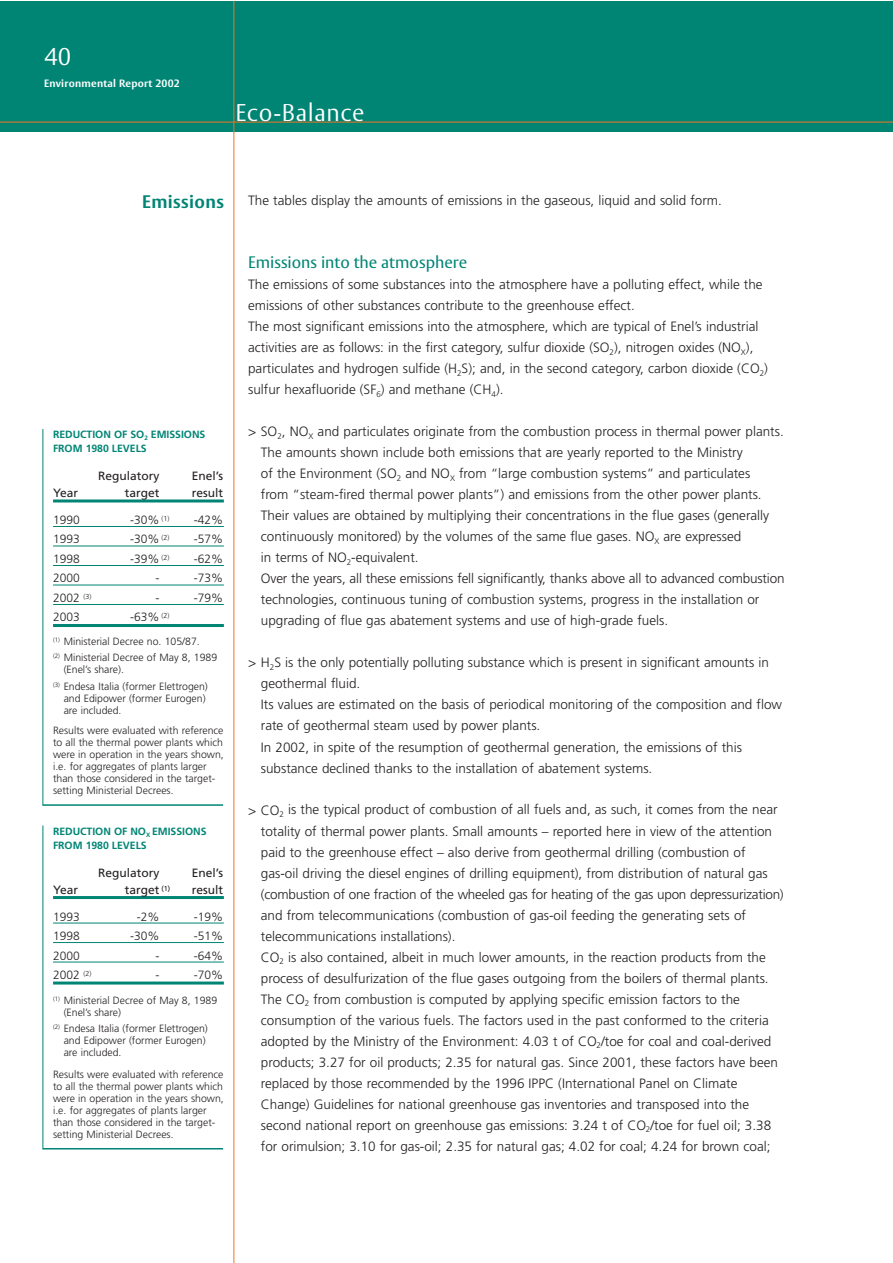
<style>
.page{position:relative;width:893px;height:1263px;background:#fff}
.page>*{position:absolute;margin:0;border:0;box-sizing:border-box;transform-origin:0 0}
.t1{font:300 24px "Vesta";letter-spacing:.02em;color:#fff}
.t2{font:700 18px "Vesta";letter-spacing:.025em;color:#008575}
.t3{font:16.5px "Vesta";color:#008575}
.t4{font:300 13.5px/21px "Frutiger";color:#231f20}
.t5{font:300 12px "Frutiger";color:#231f20}
.t6{font:12px "Frutiger";color:#231f20}
.t7{font:300 10.5px/12px "Frutiger";color:#231f20}
.t8{font:700 10.5px/13.8px "Frutiger";letter-spacing:-.005em;color:#008575}
.t9{font:700 10.5px "Vesta";letter-spacing:.025em;color:#fff}
</style>
<div class="page">
<div style="left:0;top:1px;width:892px;height:131px;background:#008575"></div>
<hr style="left:233px;top:1px;width:1px;height:1262px;background:#f47321">
<hr style="left:0;top:122px;width:892px;height:1px;background:#f47321">
<hr style="left:43px;top:429px;width:1px;height:377px;background:#008575">
<hr style="left:53px;top:499px;width:171px;height:3px;background:#008575">
<hr style="left:53px;top:526px;width:171px;height:1px;background:#008575">
<hr style="left:53px;top:546px;width:171px;height:1px;background:#008575">
<hr style="left:53px;top:565px;width:171px;height:1px;background:#008575">
<hr style="left:53px;top:585px;width:171px;height:1px;background:#008575">
<hr style="left:53px;top:604px;width:171px;height:1px;background:#008575">
<hr style="left:53px;top:624px;width:171px;height:3px;background:#008575">
<hr style="left:43px;top:804px;width:180px;height:2px;background:#008575">
<hr style="left:43px;top:825px;width:1px;height:324px;background:#008575">
<hr style="left:53px;top:896px;width:171px;height:3px;background:#008575">
<hr style="left:53px;top:923px;width:171px;height:1px;background:#008575">
<hr style="left:53px;top:942px;width:171px;height:1px;background:#008575">
<hr style="left:53px;top:962px;width:171px;height:1px;background:#008575">
<hr style="left:53px;top:981px;width:171px;height:3px;background:#008575">
<hr style="left:43px;top:1148px;width:180px;height:1px;background:#008575">
<h1 class="t1" style="left:44px;top:48px;width:28px">40</h1>
<p class="t9" style="left:44px;top:79px;width:137px">Environmental Report 2002</p>
<h1 class="t1" style="left:235px;top:104px;width:131px">Eco-Balance</h1>
<h2 class="t2" style="left:142px;top:195px;width:83px">Emissions</h2>
<p class="t4" style="left:248px;top:191px;width:475px">The tables display the amounts of emissions in the gaseous, liquid and solid form.</p>
<p class="t8" style="left:53px;top:429px;width:154px">REDUCTION OF SO<sub>2</sub> EMISSIONS<br>FROM 1980 LEVELS</p>
<p class="t6" style="left:98px;top:471px;width:63px">Regulatory</p>
<p class="t6" style="left:192px;top:471px;width:33px">Enel’s</p>
<p class="t6" style="left:53px;top:488px;width:27px">Year</p>
<p class="t6" style="left:125px;top:488px;width:36px">target</p>
<p class="t6" style="left:192px;top:488px;width:33px">result</p>
<p class="t5" style="left:53px;top:515px;width:28px">1990</p>
<p class="t5" style="left:130px;top:515px;width:41px">-30% <sup>(1)</sup></p>
<p class="t5" style="left:194px;top:515px;width:31px">-42%</p>
<p class="t5" style="left:53px;top:534px;width:28px">1993</p>
<p class="t5" style="left:130px;top:534px;width:41px">-30% <sup>(2)</sup></p>
<p class="t5" style="left:194px;top:534px;width:31px">-57%</p>
<p class="t5" style="left:53px;top:554px;width:28px">1998</p>
<p class="t5" style="left:130px;top:554px;width:41px">-39% <sup>(2)</sup></p>
<p class="t5" style="left:194px;top:554px;width:31px">-62%</p>
<p class="t5" style="left:53px;top:573px;width:28px">2000</p>
<p class="t5" style="left:155px;top:573px;width:5px">-</p>
<p class="t5" style="left:194px;top:573px;width:31px">-73%</p>
<p class="t5" style="left:53px;top:593px;width:40px">2002 <sup>(3)</sup></p>
<p class="t5" style="left:155px;top:593px;width:5px">-</p>
<p class="t5" style="left:194px;top:593px;width:31px">-79%</p>
<p class="t5" style="left:53px;top:612px;width:28px">2003</p>
<p class="t5" style="left:130px;top:612px;width:41px">-63% <sup>(2)</sup></p>
<p class="t7" style="left:53px;top:634px;width:166px;line-height:16.2px"><sup>(1)</sup> Ministerial Decree no. 105/87.<br><sup>(2)</sup> Ministerial Decree of May 8, 1989</p>
<p class="t7" style="left:53px;top:662px;width:156px;line-height:16.2px;text-indent:11px">(Enel’s share).<br><sup>(3)</sup> Endesa Italia (former Elettrogen)</p>
<p class="t7" style="left:64px;top:693px;width:143px">and Edipower (former Eurogen) are included.</p>
<p class="t7" style="left:53px;top:725px;width:172px">Results were evaluated with reference to all the thermal power plants which were in operation in the years shown, i.e. for aggregates of plants larger than those considered in the target&shy;setting Ministerial Decrees.</p>
<p class="t8" style="left:53px;top:825px;width:155px">REDUCTION OF NO<sub>X</sub> EMISSIONS<br>FROM 1980 LEVELS</p>
<p class="t6" style="left:98px;top:868px;width:63px">Regulatory</p>
<p class="t6" style="left:192px;top:868px;width:33px">Enel’s</p>
<p class="t6" style="left:53px;top:884px;width:27px">Year</p>
<p class="t6" style="left:125px;top:884px;width:47px">target <sup>(1)</sup></p>
<p class="t6" style="left:192px;top:884px;width:33px">result</p>
<p class="t5" style="left:53px;top:911px;width:28px">1993</p>
<p class="t5" style="left:137px;top:911px;width:24px">-2%</p>
<p class="t5" style="left:194px;top:911px;width:31px">-19%</p>
<p class="t5" style="left:53px;top:931px;width:28px">1998</p>
<p class="t5" style="left:130px;top:931px;width:31px">-30%</p>
<p class="t5" style="left:194px;top:931px;width:31px">-51%</p>
<p class="t5" style="left:53px;top:950px;width:28px">2000</p>
<p class="t5" style="left:155px;top:950px;width:5px">-</p>
<p class="t5" style="left:194px;top:950px;width:31px">-64%</p>
<p class="t5" style="left:53px;top:970px;width:40px">2002 <sup>(2)</sup></p>
<p class="t5" style="left:155px;top:970px;width:5px">-</p>
<p class="t5" style="left:194px;top:970px;width:31px">-70%</p>
<p class="t7" style="left:64px;top:995px;width:155px;text-indent:-11px"><sup>(1)</sup> Ministerial Decree of May 8, 1989 (Enel’s share)</p>
<p class="t7" style="left:64px;top:1023px;width:146px;text-indent:-11px"><sup>(2)</sup> Endesa Italia (former Elettrogen) and Edipower (former Eurogen) are included.</p>
<p class="t7" style="left:53px;top:1069px;width:172px">Results were evaluated with reference to all the thermal power plants which were in operation in the years shown, i.e. for aggregates of plants larger than those considered in the target&shy;setting Ministerial Decrees.</p>
<p class="t3" style="left:248px;top:257px;width:221px">Emissions into the atmosphere</p>
<p class="t4" style="left:248px;top:275px;width:521px">The emissions of some substances into the atmosphere have a polluting effect, while the emissions of other substances contribute to the greenhouse effect.<br>The most significant emissions into the atmosphere, which are typical of Enel’s industrial activities are as follows: in the first category, sulfur dioxide (SO<sub>2</sub>), nitrogen oxides (NO<sub>X</sub>), particulates and hydrogen sulfide (H<sub>2</sub>S); and, in the second category, carbon dioxide (CO<sub>2</sub>) sulfur hexafluoride (SF<sub>6</sub>) and methane (CH<sub>4</sub>).</p>
<p class="t4" style="left:261px;top:422px;width:525px;text-indent:-13px">&gt; SO<sub>2</sub>, NO<sub>X</sub> and particulates originate from the combustion process in thermal power plants.<br>The amounts shown include both emissions that are yearly reported to the Ministry<br>of the Environment (SO<sub>2</sub> and NO<sub>X</sub> from “large combustion systems” and particulates<br>from “steam-fired thermal power plants”) and emissions from the other power plants.<br>Their values are obtained by multiplying their concentrations in the flue gases (generally continuously monitored) by the volumes of the same flue gases. NO<sub>X</sub> are expressed<br>in terms of NO<sub>2</sub>-equivalent.<br>Over the years, all these emissions fell significantly, thanks above all to advanced combustion technologies, continuous tuning of combustion systems, progress in the installation or upgrading of flue gas abatement systems and use of high-grade fuels.</p>
<p class="t4" style="left:261px;top:653px;width:523px;text-indent:-13px">&gt; H<sub>2</sub>S is the only potentially polluting substance which is present in significant amounts in geothermal fluid.<br>Its values are estimated on the basis of periodical monitoring of the composition and flow rate of geothermal steam used by power plants.<br>In 2002, in spite of the resumption of geothermal generation, the emissions of this substance declined thanks to the installation of abatement systems.</p>
<p class="t4" style="left:261px;top:800px;width:524px;text-indent:-13px">&gt; CO<sub>2</sub> is the typical product of combustion of all fuels and, as such, it comes from the near totality of thermal power plants. Small amounts – reported here in view of the attention paid to the greenhouse effect – also derive from geothermal drilling (combustion of gas-oil driving the diesel engines of drilling equipment), from distribution of natural gas (combustion of one fraction of the wheeled gas for heating of the gas upon depressurization) and from telecommunications (combustion of gas-oil feeding the generating sets of telecommunications installations).<br>CO<sub>2</sub> is also contained, albeit in much lower amounts, in the reaction products from the process of desulfurization of the flue gases outgoing from the boilers of thermal plants.<br>The CO<sub>2</sub> from combustion is computed by applying specific emission factors to the consumption of the various fuels. The factors used in the past conformed to the criteria adopted by the Ministry of the Environment: 4.03 t of CO<sub>2</sub>/toe for coal and coal-derived products; 3.27 for oil products; 2.35 for natural gas. Since 2001, these factors have been replaced by those recommended by the 1996 IPPC (International Panel on Climate Change) Guidelines for national greenhouse gas inventories and transposed into the second national report on greenhouse gas emissions: 3.24 t of CO<sub>2</sub>/toe for fuel oil; 3.38 for orimulsion; 3.10 for gas-oil; 2.35 for natural gas; 4.02 for coal; 4.24 for brown coal;</p>
</div>
